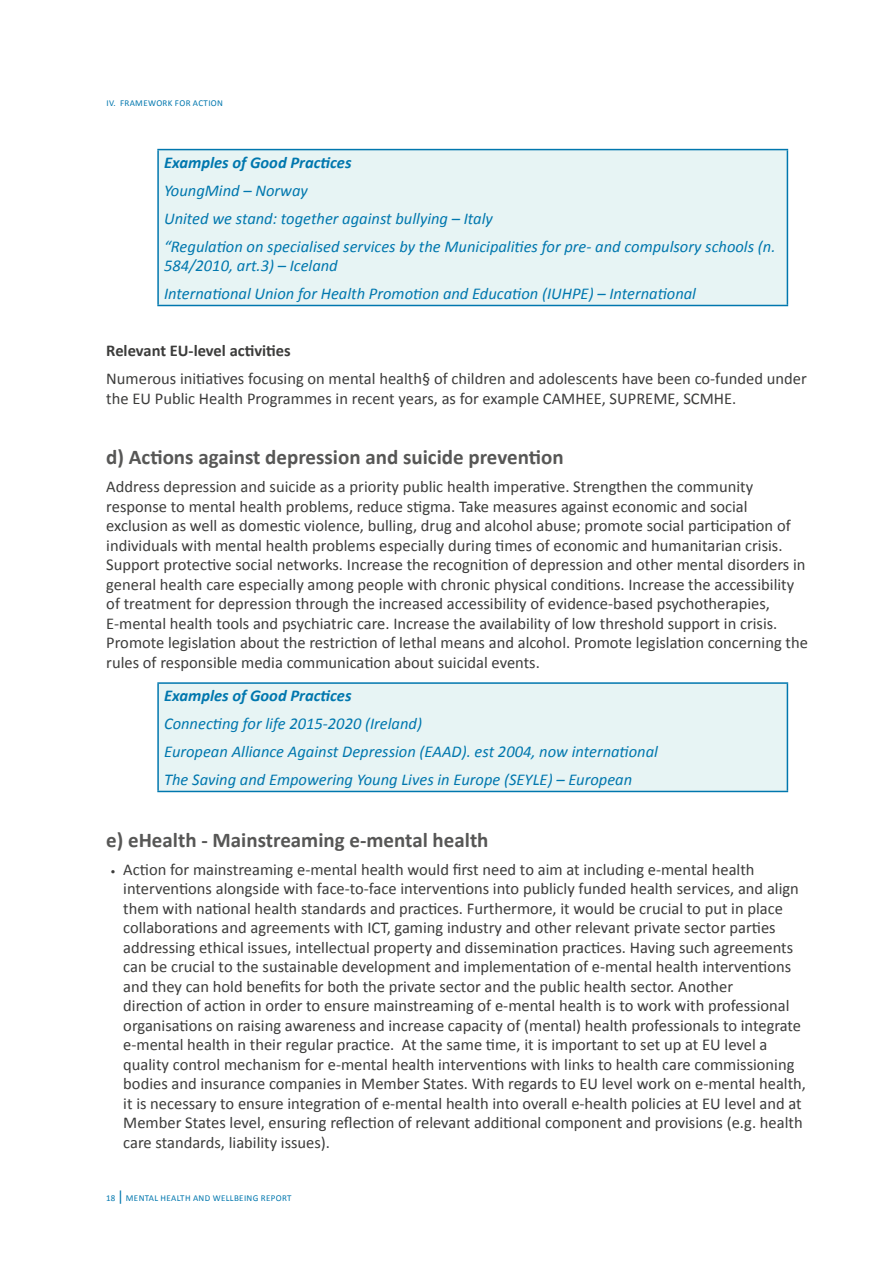
<style>
.page{position:relative;width:893px;height:1263px;background:#fff}
.page>*{position:absolute;margin:0;border:0;box-sizing:border-box;transform-origin:0 0}
.t1{font:700 21px "Calibri";color:#575756}
.t2{font:16.5px/19.5px "Calibri";color:#3c3c3b}
.t3{font:italic 16.5px/28px "Calibri";color:#0077ae}
.t4{font:italic 700 16.5px "Calibri";color:#0077ae}
.t5{font:700 16.5px "Calibri";color:#3c3c3b}
.t6{font:9px "Calibri";letter-spacing:.04em;color:#0077ae}
.s1{font-size:10.5px}
.s2{font-size:15px}
</style>
<div class="page">
<div style="left:158px;top:150px;width:629px;height:155px;background:#e7f4f4"></div>
<hr style="left:157px;top:149px;width:631px;height:1px;background:#0077ae">
<hr style="left:157px;top:150px;width:2px;height:155px;background:#0077ae">
<hr style="left:787px;top:150px;width:1px;height:155px;background:#0077ae">
<hr style="left:157px;top:305px;width:631px;height:1px;background:#0077ae">
<div style="left:158px;top:683px;width:629px;height:108px;background:#e7f4f4"></div>
<hr style="left:157px;top:682px;width:631px;height:2px;background:#0077ae">
<hr style="left:157px;top:684px;width:2px;height:107px;background:#0077ae">
<hr style="left:787px;top:684px;width:1px;height:107px;background:#0077ae">
<hr style="left:157px;top:791px;width:631px;height:1px;background:#0077ae">
<p class="t6" style="left:106px;top:98px;width:118px">IV. FRAMEWORK FOR ACTION</p>
<p class="t4" style="left:164px;top:152px;width:189px">Examples of Good Practices</p>
<p class="t3" style="left:164px;top:176px;width:613px">YoungMind – Norway<br>United we stand: together against bullying – Italy<br>“Regulation on specialised services by the Municipalities for pre- and compulsory schools (n.</p>
<p class="t3" style="left:164px;top:251px;width:533px">584/2010, art.3) – Iceland<br>International Union for Health Promotion and Education (IUHPE) – International</p>
<p class="t5" style="left:106px;top:340px;width:186px">Relevant EU-level activities</p>
<p class="t2" style="left:106px;top:369px;width:702px">Numerous initiatives focusing on mental health§ of children and adolescents have been co-funded under the EU Public Health Programmes in recent years, as for example CAMHEE, SUPREME, SCMHE.</p>
<p class="t1" style="left:106px;top:444px;width:459px">d) Actions against depression and suicide prevention</p>
<p class="t2" style="left:106px;top:477px;width:703px">Address depression and suicide as a priority public health imperative. Strengthen the community response to mental health problems, reduce stigma. Take measures against economic and social exclusion as well as domestic violence, bulling, drug and alcohol abuse; promote social participation of individuals with mental health problems especially during times of economic and humanitarian crisis.<br>Support protective social networks. Increase the recognition of depression and other mental disorders in general health care especially among people with chronic physical conditions. Increase the accessibility of treatment for depression through the increased accessibility of evidence-based psychotherapies, E-mental health tools and psychiatric care. Increase the availability of low threshold support in crisis.<br>Promote legislation about the restriction of lethal means and alcohol. Promote legislation concerning the rules of responsible media communication about suicidal events.</p>
<p class="t4" style="left:164px;top:685px;width:189px">Examples of Good Practices</p>
<p class="t3" style="left:164px;top:709px;width:495px">Connecting for life 2015-2020 (Ireland)<br>European Alliance Against Depression (EAAD). est 2004, now international<br>The Saving and Empowering Young Lives in Europe (SEYLE) – European</p>
<p class="t1" style="left:106px;top:826px;width:384px">e) eHealth - Mainstreaming e-mental health</p>
<p class="t2" style="left:123px;top:859px;width:684px;text-indent:-13px"><span class="s1">•</span> Action for mainstreaming e-mental health would first need to aim at including e-mental health interventions alongside with face-to-face interventions into publicly funded health services, and align them with national health standards and practices. Furthermore, it would be crucial to put in place collaborations and agreements with ICT, gaming industry and other relevant private sector parties addressing ethical issues, intellectual property and dissemination practices. Having such agreements can be crucial to the sustainable development and implementation of e-mental health interventions and they can hold benefits for both the private sector and the public health sector. Another<br>direction of action in order to ensure mainstreaming of e-mental health is to work with professional organisations on raising awareness and increase capacity of (mental) health professionals to integrate e-mental health in their regular practice. At the same time, it is important to set up at EU level a quality control mechanism for e-mental health interventions with links to health care commissioning bodies and insurance companies in Member States. With regards to EU level work on e-mental health, it is necessary to ensure integration of e-mental health into overall e-health policies at EU level and at Member States level, ensuring reflection of relevant additional component and provisions (e.g. health care standards, liability issues).</p>
<p class="t6" style="left:106px;top:1192px;width:187px">18 <span class="s2">|</span> MENTAL HEALTH AND WELLBEING REPORT</p>
</div>
